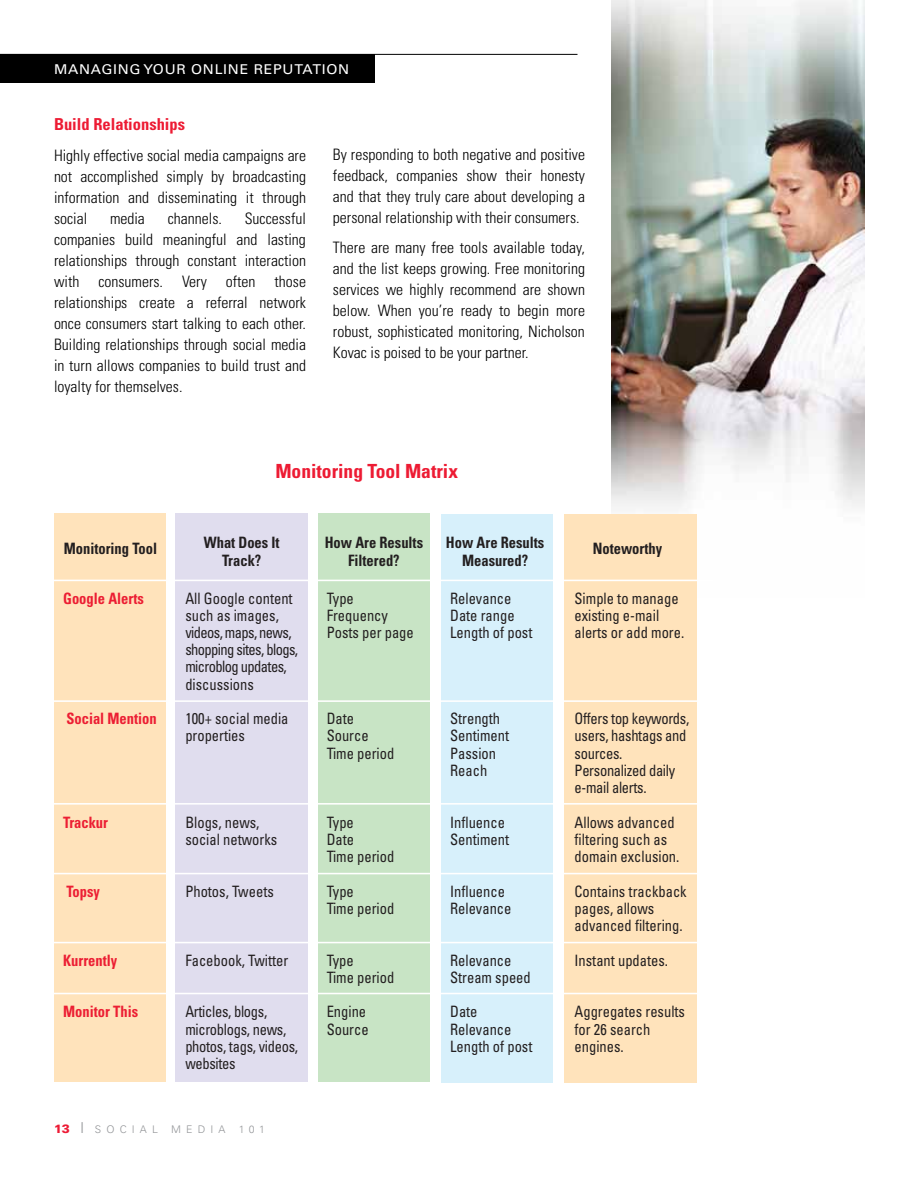
<style>
.page{position:relative;width:918px;height:1188px;background:#fff}
.page>*{position:absolute;margin:0;border:0;box-sizing:border-box;transform-origin:0 0}
.t1{font:700 condensed 19.5px "Univers";color:#ed1b33}
.t2{font:700 condensed 16.5px "Univers";color:#ed1b33}
.t3{font:300 condensed 15.75px/21px "Univers";color:#000;text-align:justify}
.t4{font:condensed 15.75px/17.2px "Univers";color:#231f20;scale:.93 1}
.t5{font:condensed 15.75px/17.2px "Univers";letter-spacing:-.02em;color:#231f20;scale:.93 1}
.t6{font:700 condensed 15.75px/17.2px "Univers";color:#231f20;text-align:center;scale:.93 1}
.t7{font:condensed 15.75px/17.2px "Univers";letter-spacing:-.04em;color:#231f20;scale:.93 1}
.t8{font:700 condensed 15.75px "Univers";color:#ec1e33;scale:.93 1}
.t9{font:13.5px "Univers";letter-spacing:.05em;color:#fff;scale:1.05 1}
.t10{font:300 10.5px "Univers";letter-spacing:.49em;color:#939598}
.s1{font-weight:900;font-size:12px;color:#ed1b35}
.s2{font-size:15px}
</style>
<div class="page">
<hr style="left:0;top:54px;width:578px;height:1px;background:#000">
<div style="left:0;top:55px;width:375px;height:28px;background:#000"></div>
<img style="left:611px;top:0;width:253px;height:507px">
<div style="left:564px;top:514px;width:133px;height:568px;background:#ffe3bb"></div>
<div style="left:441px;top:514px;width:112px;height:568px;background:#d7f0fb"></div>
<div style="left:318px;top:514px;width:112px;height:568px;background:#c8e4c5"></div>
<div style="left:175px;top:514px;width:133px;height:568px;background:#e0ddee"></div>
<div style="left:54px;top:514px;width:112px;height:568px;background:#ffe3bb"></div>
<hr style="left:46px;top:700px;width:674px;height:2px;background:#fff">
<hr style="left:40px;top:803px;width:674px;height:2px;background:#fff">
<hr style="left:34px;top:942px;width:674px;height:1px;background:#fff">
<hr style="left:44px;top:993px;width:674px;height:1px;background:#fff">
<hr style="left:39px;top:873px;width:674px;height:1px;background:#fff">
<hr style="left:40px;top:580px;width:674px;height:1px;background:#fff">
<p class="t9" style="left:54px;top:61px;width:283px">MANAGING YOUR ONLINE REPUTATION</p>
<p class="t2" style="left:54px;top:114px;width:133px">Build Relationships</p>
<p class="t3" style="left:54px;top:145px;width:254px">Highly effective social media campaigns are not accomplished simply by broadcasting information and disseminating it through social</p>
<p class="t3" style="left:54px;top:208px;width:254px;text-indent:191px">Successful companies build meaningful and lasting relationships through constant interaction with consumers. Very often those relationships create a referral network once consumers start talking to each other.<br>Building relationships through social media in turn allows companies to build trust and loyalty for themselves.</p>
<p class="t3" style="left:110px;top:208px;width:36px">media</p>
<p class="t3" style="left:168px;top:208px;width:56px">channels.</p>
<p class="t3" style="left:333px;top:144px;width:254px">By responding to both negative and positive feedback, companies show their honesty and that they truly care about developing a personal relationship with their consumers.</p>
<p class="t3" style="left:333px;top:237px;width:254px">There are many free tools available today, and the list keeps growing. Free monitoring services we highly recommend are shown below. When you’re ready to begin more robust, sophisticated monitoring, Nicholson Kovac is poised to be your partner.</p>
<p class="t1" style="left:275px;top:459px;width:184px">Monitoring Tool Matrix</p>
<p class="t6" style="left:64px;top:539px;width:102px">Monitoring Tool</p>
<p class="t6" style="left:204px;top:534px;width:83px">What Does It<br>Track?</p>
<p class="t6" style="left:325px;top:534px;width:107px">How Are Results<br>Filtered?</p>
<p class="t6" style="left:446px;top:534px;width:107px">How Are Results<br>Measured?</p>
<p class="t6" style="left:593px;top:539px;width:76px">Noteworthy</p>
<p class="t8" style="left:63px;top:588px;width:88px">Google Alerts</p>
<p class="t4" style="left:185px;top:589px;width:117px">All Google content</p>
<p class="t4" style="left:327px;top:589px;width:31px">Type</p>
<p class="t4" style="left:450px;top:589px;width:67px">Relevance</p>
<p class="t4" style="left:575px;top:589px;width:113px">Simple to manage</p>
<p class="t4" style="left:185px;top:606px;width:102px">such as images,</p>
<p class="t4" style="left:327px;top:606px;width:67px">Frequency</p>
<p class="t4" style="left:450px;top:606px;width:71px">Date range</p>
<p class="t4" style="left:575px;top:606px;width:93px">existing e-mail</p>
<p class="t7" style="left:185px;top:624px;width:116px">videos, maps, news,</p>
<p class="t4" style="left:327px;top:624px;width:95px">Posts per page</p>
<p class="t4" style="left:450px;top:624px;width:90px">Length of post</p>
<p class="t4" style="left:575px;top:624px;width:119px">alerts or add more.</p>
<p class="t7" style="left:185px;top:641px;width:123px">shopping sites, blogs, microblog updates, discussions</p>
<p class="t8" style="left:66px;top:709px;width:99px">Social Mention</p>
<p class="t4" style="left:185px;top:710px;width:113px">100+ social media</p>
<p class="t4" style="left:327px;top:710px;width:31px">Date</p>
<p class="t4" style="left:450px;top:710px;width:55px">Strength</p>
<p class="t5" style="left:575px;top:710px;width:125px">Offers top keywords,</p>
<p class="t4" style="left:185px;top:727px;width:66px">properties</p>
<p class="t4" style="left:327px;top:727px;width:47px">Source</p>
<p class="t4" style="left:450px;top:727px;width:65px">Sentiment</p>
<p class="t5" style="left:575px;top:727px;width:122px">users, hashtags and</p>
<p class="t4" style="left:327px;top:744px;width:74px">Time period</p>
<p class="t4" style="left:450px;top:744px;width:51px">Passion</p>
<p class="t5" style="left:575px;top:744px;width:53px">sources.</p>
<p class="t4" style="left:450px;top:762px;width:41px">Reach</p>
<p class="t5" style="left:575px;top:762px;width:110px">Personalized daily e-mail alerts.</p>
<p class="t8" style="left:63px;top:812px;width:50px">Trackur</p>
<p class="t4" style="left:185px;top:813px;width:81px">Blogs, news,</p>
<p class="t4" style="left:327px;top:813px;width:31px">Type</p>
<p class="t4" style="left:450px;top:813px;width:60px">Influence</p>
<p class="t4" style="left:575px;top:813px;width:109px">Allows advanced</p>
<p class="t4" style="left:185px;top:831px;width:100px">social networks</p>
<p class="t4" style="left:327px;top:831px;width:31px">Date</p>
<p class="t4" style="left:450px;top:831px;width:65px">Sentiment</p>
<p class="t4" style="left:575px;top:831px;width:101px">filtering such as</p>
<p class="t4" style="left:327px;top:848px;width:74px">Time period</p>
<p class="t4" style="left:575px;top:848px;width:114px">domain exclusion.</p>
<p class="t8" style="left:66px;top:881px;width:38px">Topsy</p>
<p class="t4" style="left:185px;top:882px;width:97px">Photos, Tweets</p>
<p class="t4" style="left:327px;top:882px;width:31px">Type</p>
<p class="t4" style="left:450px;top:882px;width:60px">Influence</p>
<p class="t4" style="left:575px;top:882px;width:122px">Contains trackback</p>
<p class="t4" style="left:327px;top:899px;width:74px">Time period</p>
<p class="t4" style="left:450px;top:899px;width:67px">Relevance</p>
<p class="t4" style="left:575px;top:899px;width:118px">pages, allows advanced filtering.</p>
<p class="t8" style="left:63px;top:950px;width:60px">Kurrently</p>
<p class="t4" style="left:185px;top:951px;width:112px">Facebook, Twitter</p>
<p class="t4" style="left:327px;top:951px;width:31px">Type</p>
<p class="t4" style="left:450px;top:951px;width:67px">Relevance</p>
<p class="t4" style="left:575px;top:951px;width:102px">Instant updates.</p>
<p class="t4" style="left:327px;top:968px;width:74px">Time period</p>
<p class="t4" style="left:450px;top:968px;width:88px">Stream speed</p>
<p class="t8" style="left:63px;top:1002px;width:82px">Monitor This</p>
<p class="t5" style="left:185px;top:1003px;width:90px">Articles, blogs,</p>
<p class="t4" style="left:327px;top:1003px;width:44px">Engine</p>
<p class="t4" style="left:450px;top:1003px;width:31px">Date</p>
<p class="t4" style="left:575px;top:1003px;width:120px">Aggregates results</p>
<p class="t5" style="left:185px;top:1020px;width:110px">microblogs, news,</p>
<p class="t4" style="left:327px;top:1020px;width:47px">Source</p>
<p class="t4" style="left:450px;top:1020px;width:67px">Relevance</p>
<p class="t4" style="left:575px;top:1020px;width:83px">for 26 search</p>
<p class="t5" style="left:185px;top:1037px;width:123px">photos, tags, videos,</p>
<p class="t4" style="left:450px;top:1037px;width:90px">Length of post</p>
<p class="t4" style="left:575px;top:1037px;width:54px">engines.</p>
<p class="t5" style="left:185px;top:1055px;width:56px">websites</p>
<p class="t10" style="left:54px;top:1123px;width:105px"><span class="s1">13</span> <span class="s2">I</span> SOCIAL</p>
<p class="t10" style="left:171px;top:1123px;width:56px">MEDIA</p>
<p class="t10" style="left:239px;top:1123px;width:28px">101</p>
</div>
